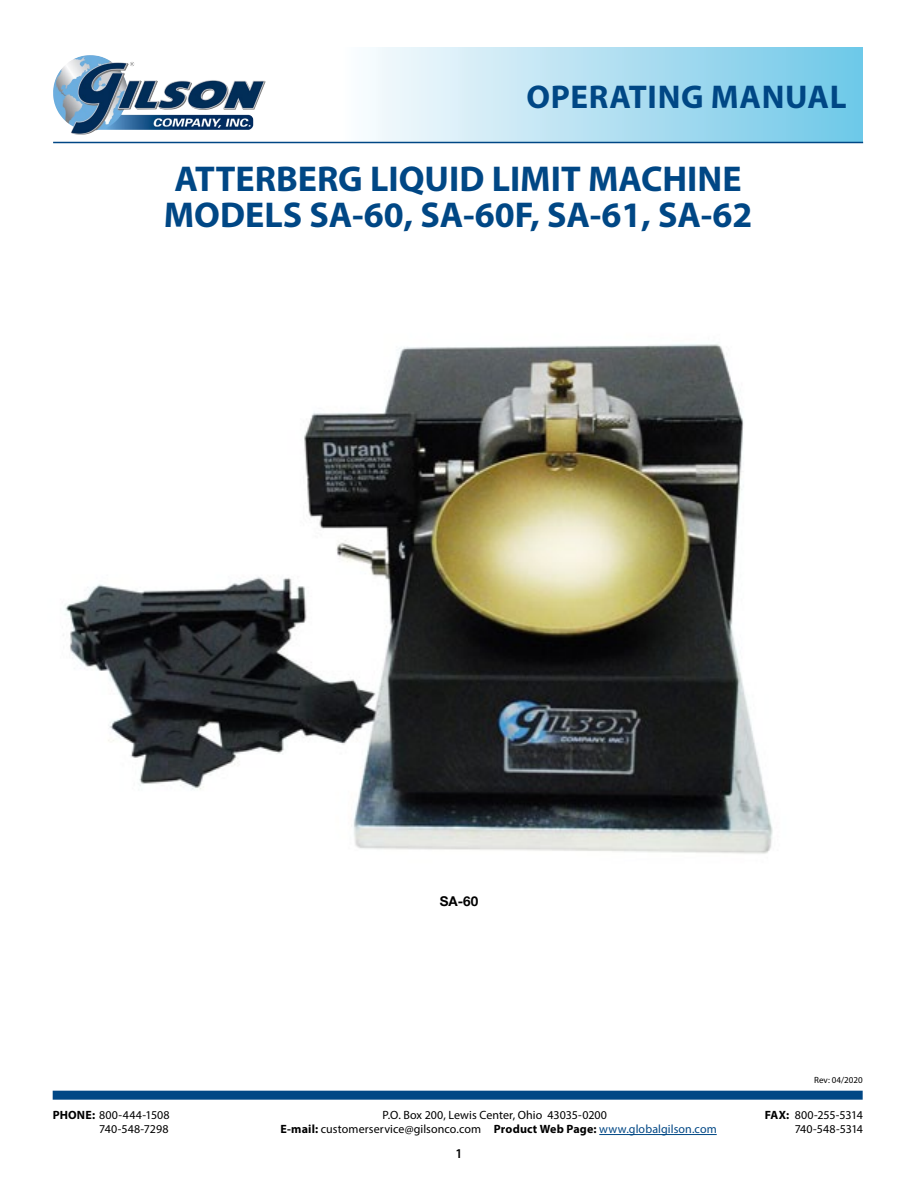
<style>
.page{position:relative;width:918px;height:1188px;background:#fff}
.page>*{position:absolute;margin:0;border:0;box-sizing:border-box;transform-origin:0 0}
.t1{font:700 36px/36px "Myriad Pro";color:#004785}
.t2{font:700 33px "Myriad Pro";letter-spacing:.02em;color:#004785}
.t3{font:700 13.5px "Helvetica Neue";color:#000}
.t4{font:600 13.5px "Myriad Pro";color:#000;scale:.96 1}
.t5{font:12px "Myriad Pro";letter-spacing:.01em;color:#000}
.t6{font:12px/14.4px "Myriad Pro";letter-spacing:-.02em;color:#000;text-align:right}
.t7{font:9px "Myriad Pro";color:#000}
.s1{font-weight:700}
.s2{color:#004785}
</style>
<div class="page">
<img style="left:63px;top:344px;width:710px;height:510px">
<div style="left:341px;top:47px;width:522px;height:95px;background:linear-gradient(to right,#fdfcfe,#6ec7e7)"></div>
<img style="left:53px;top:55px;width:200px;height:80px">
<hr style="left:53px;top:142px;width:810px;height:1px;background:#004785">
<div style="left:53px;top:1091px;width:810px;height:9px;background:#004785"></div>
<hr style="left:599px;top:1134px;width:118px;height:1px;background:#004785">
<h2 class="t2" style="left:526px;top:76px;width:322px">OPERATING MANUAL</h2>
<h1 class="t1" style="left:164px;top:159px;width:590px">ATTERBERG LIQUID LIMIT MACHINE<br>MODELS SA-60, SA-60F, SA-61, SA-62</h1>
<p class="t3" style="left:440px;top:891px;width:40px">SA-60</p>
<p class="t5" style="left:53px;top:1108px;width:119px"><span class="s1">PHONE:</span> 800-444-1508</p>
<p class="t5" style="left:383px;top:1108px;width:226px">P.O. Box 200, Lewis Center, Ohio 43035-0200</p>
<p class="t5" style="left:99px;top:1122px;width:71px">740-548-7298</p>
<p class="t5" style="left:281px;top:1122px;width:438px"><span class="s1">E-mail:</span> customerservice@gilsonco.com <span class="s1">Product Web Page:</span> <span class="s2">www.globalgilson.com</span></p>
<p class="t4" style="left:456px;top:1145px;width:9px">1</p>
<p class="t7" style="left:814px;top:1075px;width:50px">Rev: 04/2020</p>
<p class="t6" style="left:765px;top:1107px;width:100px"><span class="s1">FAX:</span> 800-255-5314<br>740-548-5314</p>
</div>
